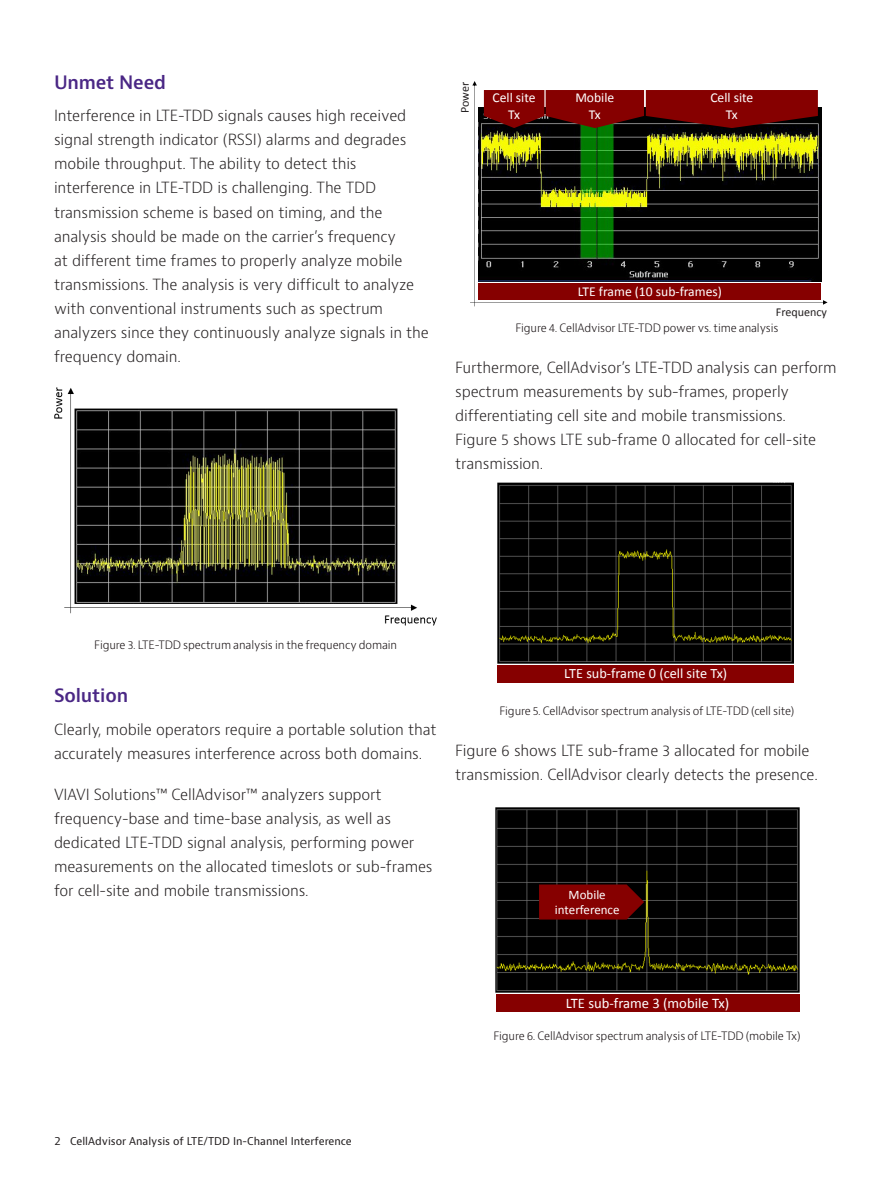
<style>
.page{position:relative;width:893px;height:1191px;background:#fff}
.page>*{position:absolute;margin:0;border:0;box-sizing:border-box;transform-origin:0 0}
.Header_12_16{font:600 18px "Bernino Sans";letter-spacing:-.01em;color:#4a2785}
.P_10_16{font:300 15px/24px "Bernino Sans";letter-spacing:-.01em;color:#231f20}
.t1{font:14.7px "Calibri";color:#fff}
.t2{font:14.25px "Calibri";color:#fff}
.t3{font:13.65px/16.4px "Calibri";color:#fff;text-align:center}
.t4{font:12.9px/15.6px "Calibri";color:#fff;text-align:center}
.t5{font:12.15px "Calibri";color:#231f20}
.t6{font:300 11.25px "Bernino Sans";letter-spacing:-.01em;color:#110a0c}
.t7{font:10.5px "Bernino Sans";color:#231f20}
</style>
<div class="page">
<img style="left:54px;top:387px;width:383px;height:239px">
<svg style="left:470px;top:81px;width:357px;height:225px;background:#503b24"></svg>
<img style="left:495px;top:807px;width:305px;height:186px">
<div style="left:496px;top:994px;width:303px;height:18px;background:#860000"></div>
<svg style="left:539px;top:884px;width:105px;height:35px;background:#790000"></svg>
<img style="left:497px;top:483px;width:297px;height:180px">
<div style="left:498px;top:665px;width:296px;height:17px;background:#860000"></div>
<p class="Header_12_16" style="left:54px;top:71px;width:114px">Unmet Need</p>
<p class="P_10_16" style="left:54px;top:104px;width:376px">Interference in LTE-TDD signals causes high received signal strength indicator (RSSI) alarms and degrades mobile throughput. The ability to detect this interference in LTE-TDD is challenging. The TDD transmission scheme is based on timing, and the analysis should be made on the carrier’s frequency<br>at different time frames to properly analyze mobile transmissions. The analysis is very difficult to analyze with conventional instruments such as spectrum analyzers since they continuously analyze signals in the frequency domain.</p>
<p class="t5" style="left:457px;top:113px;width:33px;rotate:-90deg">Power</p>
<p class="t3" style="left:493px;top:90px;width:45px">Cell site<br>Tx</p>
<p class="t3" style="left:575px;top:90px;width:40px">Mobile<br>Tx</p>
<p class="t3" style="left:710px;top:90px;width:45px">Cell site<br>Tx</p>
<p class="t3" style="left:578px;top:283px;width:146px">LTE frame (10 sub-frames)</p>
<p class="t5" style="left:776px;top:304px;width:53px">Frequency</p>
<p class="t6" style="left:515px;top:320px;width:265px">Figure 4. CellAdvisor LTE-TDD power vs. time analysis</p>
<p class="P_10_16" style="left:455px;top:355px;width:383px">Furthermore, CellAdvisor’s LTE-TDD analysis can perform spectrum measurements by sub-frames, properly differentiating cell site and mobile transmissions.<br>Figure 5 shows LTE sub-frame 0 allocated for cell-site transmission.</p>
<p class="t6" style="left:94px;top:637px;width:304px">Figure 3. LTE-TDD spectrum analysis in the frequency domain</p>
<p class="Header_12_16" style="left:54px;top:684px;width:76px">Solution</p>
<p class="P_10_16" style="left:54px;top:717px;width:384px">Clearly, mobile operators require a portable solution that accurately measures interference across both domains.</p>
<p class="P_10_16" style="left:54px;top:783px;width:380px">VIAVI Solutions™ CellAdvisor™ analyzers support frequency-base and time-base analysis, as well as dedicated LTE-TDD signal analysis, performing power measurements on the allocated timeslots or sub-frames for cell-site and mobile transmissions.</p>
<p class="t2" style="left:564px;top:664px;width:164px">LTE sub-frame 0 (cell site Tx)</p>
<p class="t6" style="left:499px;top:703px;width:297px">Figure 5. CellAdvisor spectrum analysis of LTE-TDD (cell site)</p>
<p class="P_10_16" style="left:455px;top:739px;width:364px">Figure 6 shows LTE sub-frame 3 allocated for mobile transmission. CellAdvisor clearly detects the presence.</p>
<p class="t4" style="left:555px;top:886px;width:66px">Mobile interference</p>
<p class="t1" style="left:566px;top:994px;width:165px">LTE sub-frame 3 (mobile Tx)</p>
<p class="t6" style="left:493px;top:1029px;width:309px">Figure 6. CellAdvisor spectrum analysis of LTE-TDD (mobile Tx)</p>
<p class="t7" style="left:55px;top:1134px;width:299px">2 CellAdvisor Analysis of LTE/TDD In-Channel Interference</p>
</div>
